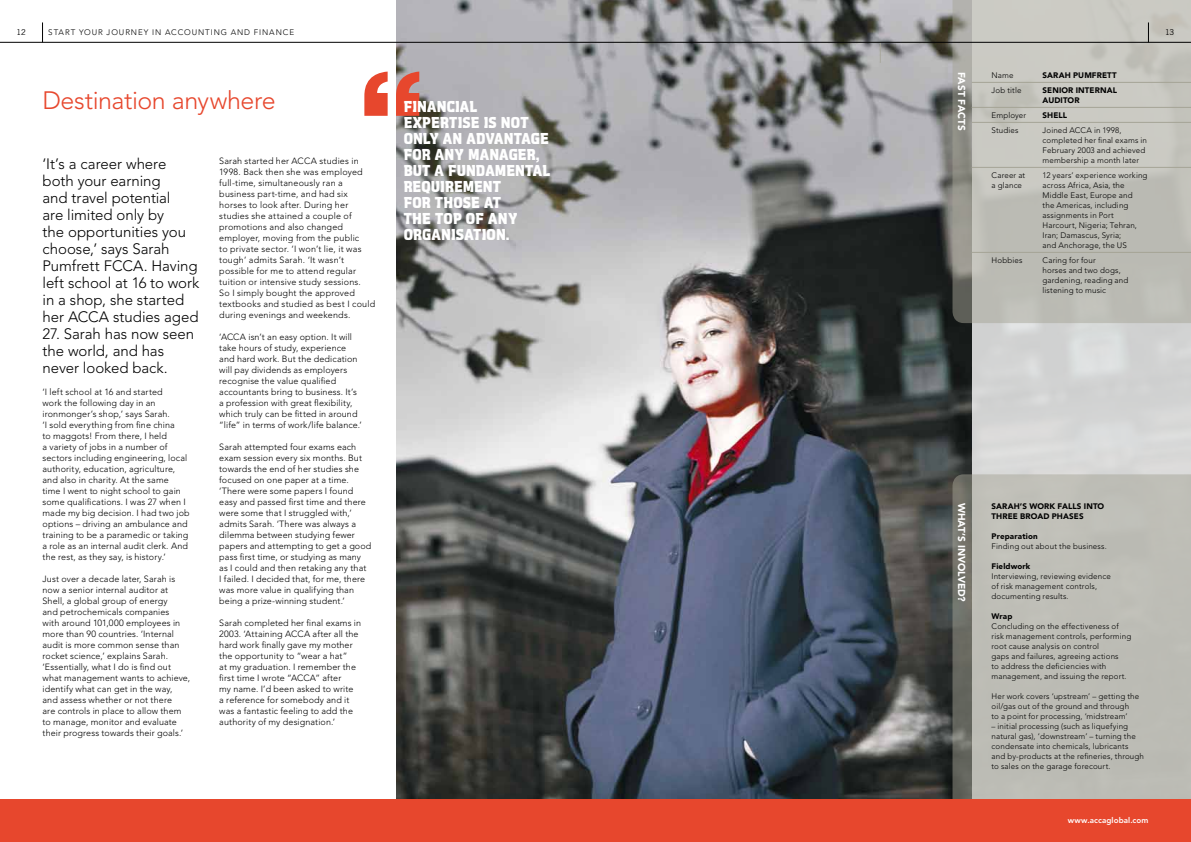
<style>
.page{position:relative;width:1191px;height:842px;background:#fff}
.page>*{position:absolute;margin:0;border:0;box-sizing:border-box;transform-origin:0 0}
.t1{font:300 25px "Avenir LT Std";letter-spacing:-.015em;color:#e7472d}
.t2{font:300 15px/17px "Avenir LT Std";letter-spacing:-.005em;color:#000}
.t3{font:15px/16px "Cg Aquarius No 8";letter-spacing:-.04em;color:#fff}
.t4{font:900 10px "Avenir LT Std";letter-spacing:.005em;color:#fff}
.t5{font:300 9px/11px "Avenir LT Std";letter-spacing:.015em;color:#000}
.t6{font:300 8px/10px "Avenir LT Std";letter-spacing:.015em;color:#000}
.t7{font:900 8px/10px "Avenir LT Std";letter-spacing:.015em;color:#000}
.t8{font:800 8px "Avenir LT Std";letter-spacing:.01em;color:#fff}
.t9{font:8px "News Gothic BT";color:#000}
</style>
<div class="page">
<img style="left:396px;top:0;width:575px;height:799px">
<div style="left:971px;top:0;width:220px;height:841px;background:#d4d5d5"></div>
<svg style="left:364px;top:72px;width:55px;height:44px"></svg>
<svg style="left:880px;top:43px;width:1px;height:20px"></svg>
<svg style="left:952px;top:0;width:239px;height:323px;background:#bebeb7"></svg>
<svg style="left:952px;top:474px;width:239px;height:325px;background:#b6b6ae"></svg>
<hr style="left:971px;top:82px;width:220px;height:1px;background:#a5a496">
<hr style="left:971px;top:107px;width:220px;height:1px;background:#a5a496">
<hr style="left:971px;top:122px;width:220px;height:1px;background:#a5a496">
<hr style="left:971px;top:167px;width:220px;height:1px;background:#a5a496">
<hr style="left:971px;top:252px;width:220px;height:1px;background:#a5a496">
<div style="left:0;top:799px;width:1191px;height:43px;background:#e7472d"></div>
<hr style="left:0;top:42px;width:1191px;height:1px;background:#000">
<svg style="left:42px;top:22px;width:1px;height:20px"></svg>
<svg style="left:1148px;top:22px;width:1px;height:20px"></svg>
<p class="t9" style="left:17px;top:28px;width:11px">12</p>
<p class="t6" style="left:48px;top:28px;width:7px">sta</p>
<p class="t6" style="left:65px;top:28px;width:73px">rt your journey</p>
<p class="t6" style="left:152px;top:28px;width:21px">in acco</p>
<p class="t6" style="left:192px;top:28px;width:13px">untin</p>
<p class="t6" style="left:221px;top:28px;width:18px">g and</p>
<p class="t6" style="left:254px;top:28px;width:7px">finance</p>
<p class="t9" style="left:1165px;top:27px;width:11px">13</p>
<h1 class="t1" style="left:43px;top:86px;width:235px">Destination anywhere</h1>
<h2 class="t3" style="left:403px;top:99px;width:148px">FINANCIAL<br>EXPERTISE IS NOT<br>ONLY AN ADVANTAGE<br>FOR ANY MANAGER,<br>BUT A FUNDAMENTAL<br>REQUIREMENT<br>FOR THOSE AT<br>THE TOP OF ANY<br>ORGANISATION.</h2>
<p class="t5" style="left:219px;top:155px;width:157px">Sarah started her ACCA studies in<br>1998. Back then she was employed full-time, simultaneously ran a business part-time, and had six horses to look after. During her studies she attained a couple of promotions and also changed employer, moving from the public<br>to private sector. ‘I won’t lie, it was tough’ admits Sarah. ‘It wasn’t possible for me to attend regular tuition or intensive study sessions.<br>So I simply bought the approved textbooks and studied as best I could during evenings and weekends.</p>
<p class="t5" style="left:219px;top:331px;width:144px">‘ACCA isn’t an easy option. It will take hours of study, experience and hard work. But the dedication will pay dividends as employers recognise the value qualified accountants bring to business. It’s a profession with great flexibility, which truly can be fitted in around “life” in terms of work/life balance.’</p>
<p class="t5" style="left:219px;top:441px;width:154px">Sarah attempted four exams each exam session every six months. But towards the end of her studies she focused on one paper at a time. ‘There were some papers I found easy and passed first time and there were some that I struggled with,’ admits Sarah. ‘There was always a dilemma between studying fewer papers and attempting to get a good pass first time, or studying as many as I could and then retaking any that<br>I failed. I decided that, for me, there was more value in qualifying than being a prize-winning student.’</p>
<p class="t5" style="left:219px;top:617px;width:143px">Sarah completed her final exams in<br>2003. ‘Attaining ACCA after all the hard work finally gave my mother the opportunity to “wear a hat”<br>at my graduation. I remember the first time I wrote “ACCA” after<br>my name. I’d been asked to write<br>a reference for somebody and it was a fantastic feeling to add the authority of my designation.’</p>
<h2 class="t2" style="left:43px;top:155px;width:158px">‘It’s a career where both your earning<br>and travel potential<br>are limited only by<br>the opportunities you choose,’ says Sarah<br>Pumfrett FCCA. Having left school at 16 to work in a shop, she started her ACCA studies aged</h2>
<h2 class="t2" style="left:43px;top:325px;width:153px">27. Sarah has now seen the world, and has never looked back.</h2>
<p class="t5" style="left:43px;top:386px;width:149px">‘I left school at 16 and started<br>work the following day in an ironmonger’s shop,’ says Sarah.<br>‘I sold everything from fine china<br>to maggots! From there, I held<br>a variety of jobs in a number of sectors including engineering, local authority, education, agriculture, and also in charity. At the same<br>time I went to night school to gain some qualifications. I was 27 when I made my big decision. I had two job options – driving an ambulance and training to be a paramedic or taking a role as an internal audit clerk. And the rest, as they say, is history.’</p>
<p class="t5" style="left:43px;top:573px;width:149px">Just over a decade later, Sarah is now a senior internal auditor at<br>Shell, a global group of energy<br>and petrochemicals companies<br>with around 101,000 employees in more than 90 countries. ‘Internal audit is more common sense than rocket science,’ explains Sarah. ‘Essentially, what I do is find out what management wants to achieve, identify what can get in the way, and assess whether or not there<br>are controls in place to allow them to manage, monitor and evaluate their progress towards their goals.’</p>
<p class="t4" style="left:967px;top:72px;width:60px;rotate:90deg">FAST FACTS</p>
<p class="t6" style="left:991px;top:70px;width:23px">Name</p>
<p class="t7" style="left:1042px;top:70px;width:76px">SARAH PUMFRETT</p>
<p class="t6" style="left:991px;top:85px;width:31px">Job title</p>
<p class="t7" style="left:1042px;top:85px;width:76px">SENIOR INTERNAL<br>AUDITOR</p>
<p class="t6" style="left:991px;top:110px;width:36px">Employer</p>
<p class="t7" style="left:1042px;top:110px;width:26px">SHELL</p>
<p class="t6" style="left:991px;top:125px;width:43px">Studies J</p>
<p class="t6" style="left:1042px;top:125px;width:106px;text-indent:4px">oined ACCA in 1998, completed her final exams in<br>February 2003 and achieved membership a month later</p>
<p class="t6" style="left:991px;top:170px;width:35px">Career at</p>
<p class="t6" style="left:1042px;top:170px;width:106px">12 years’ experience working</p>
<p class="t6" style="left:991px;top:180px;width:32px">a glance</p>
<p class="t6" style="left:1042px;top:180px;width:96px">across Africa, Asia, the<br>Middle East, Europe and the Americas, including assignments in Port<br>Harcourt, Nigeria; Tehran,<br>Iran; Damascus, Syria; and Anchorage, the US</p>
<p class="t6" style="left:991px;top:255px;width:32px">Hobbies</p>
<p class="t6" style="left:1042px;top:255px;width:87px">Caring for four<br>horses and two dogs, gardening, reading and listening to music</p>
<p class="t4" style="left:967px;top:503px;width:101px;rotate:90deg">WHAT’S INVOLVED?</p>
<p class="t7" style="left:991px;top:501px;width:114px">SARAH’S WORK FALLS INTO<br>THREE BROAD PHASES</p>
<p class="t7" style="left:991px;top:531px;width:48px">Preparation</p>
<p class="t6" style="left:991px;top:541px;width:117px">Finding out about the business.</p>
<p class="t7" style="left:991px;top:561px;width:40px">Fieldwork</p>
<p class="t6" style="left:991px;top:571px;width:121px">Interviewing, reviewing evidence of risk management controls, documenting results.</p>
<p class="t7" style="left:991px;top:611px;width:22px">Wrap</p>
<p class="t6" style="left:991px;top:621px;width:141px">Concluding on the effectiveness of risk management controls, performing root cause analysis on control<br>gaps and failures, agreeing actions<br>to address the deficiencies with management, and issuing the report.</p>
<p class="t6" style="left:991px;top:691px;width:149px">Her work covers ‘upstream’ – getting the oil/gas out of the ground and through<br>to a point for processing, ‘midstream’</p>
<p class="t6" style="left:991px;top:721px;width:154px">– initial processing (such as liquefying natural gas), ‘downstream’ – turning the condensate into chemicals, lubricants and by-products at the refineries, through to sales on the garage forecourt.</p>
<p class="t8" style="left:1067px;top:816px;width:82px">www.accaglobal.com</p>
</div>
